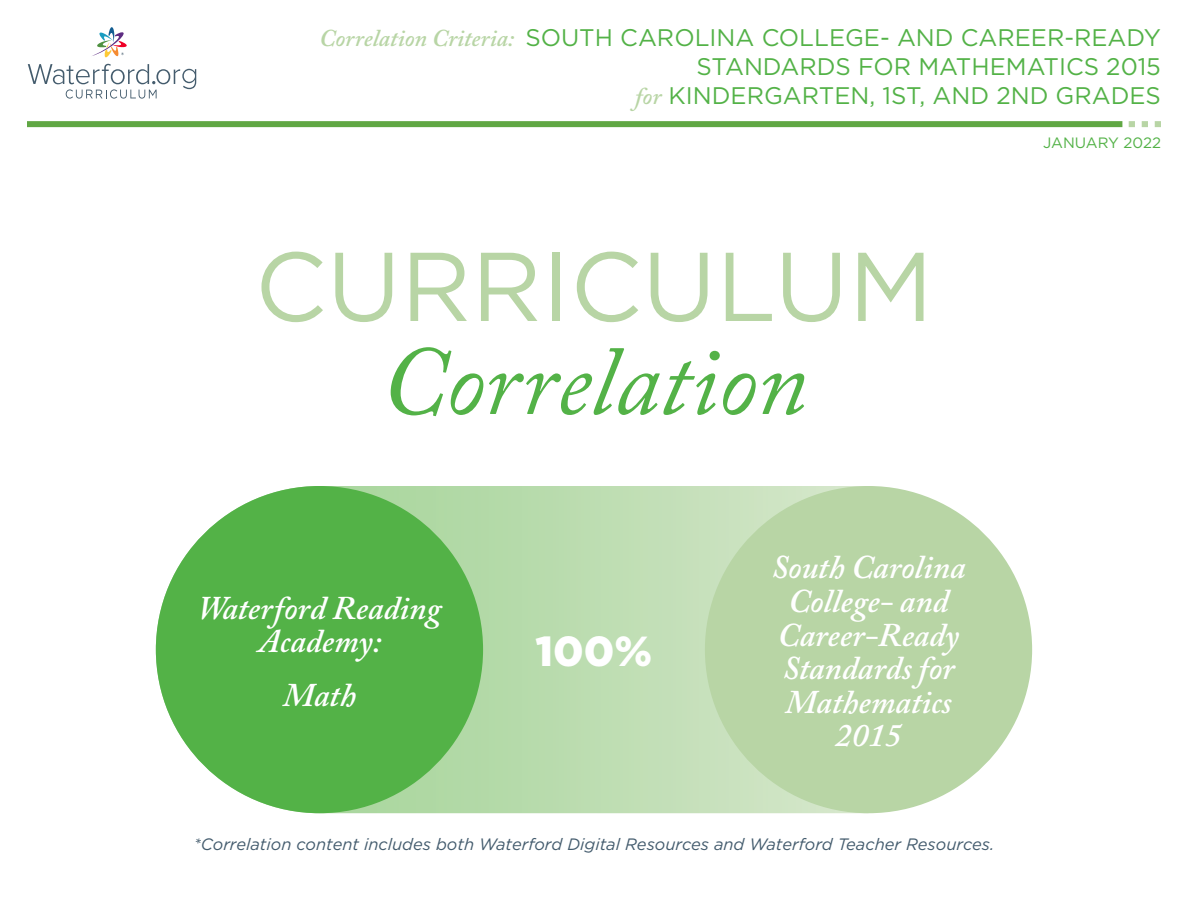
<style>
.page{position:relative;width:1188px;height:918px;background:#fff}
.page>*{position:absolute;margin:0;border:0;box-sizing:border-box;transform-origin:0 0}
.t1{font:italic 97.5px "Adobe Caslon Pro";color:#53b247}
.t2{font:97.5px "Gotham";color:#b8d5a5}
.t3{font:900 42px "Gotham";color:#fff}
.t4{font:italic 600 33px/33.6px "Adobe Caslon Pro";color:#fff;text-align:center}
.t5{font:24px/28.8px "Gotham";color:#53b247;text-align:right}
.t6{font:italic 16.5px "Gotham";color:#435b6d}
.t7{font:15px "Gotham";color:#53b247}
.s1{font-family:"Adobe Caslon Pro";font-weight:600;font-style:italic;color:#b8d5a5}
</style>
<div class="page">
<div style="left:27px;top:121px;width:1095px;height:6px;background:#60a744"></div>
<svg style="left:1129px;top:121px;width:6px;height:6px"></svg>
<svg style="left:1142px;top:121px;width:6px;height:6px"></svg>
<svg style="left:1155px;top:121px;width:6px;height:6px"></svg>
<svg style="left:156px;top:486px;width:700px;height:327px;background:#c3e0b9"></svg>
<div style="left:156px;top:486px;width:327px;height:327px;background:#53b247;border-radius:50%"></div>
<div style="left:705px;top:486px;width:327px;height:327px;background:#b8d5a5;border-radius:50%"></div>
<svg style="left:28px;top:64px;width:168px;height:35px"></svg>
<svg style="left:92px;top:27px;width:35px;height:31px"></svg>
<p class="t5" style="left:320px;top:23px;width:843px"><span class="s1">Correlation Criteria:</span> SOUTH CAROLINA COLLEGE- AND CAREER-READY<br>STANDARDS FOR MATHEMATICS 2015<br><span class="s1">for</span> KINDERGARTEN, 1ST, AND 2ND GRADES</p>
<h1 class="t2" style="left:255px;top:224px;width:680px">CURRICULUM</h1>
<h1 class="t1" style="left:381px;top:323px;width:428px">Correlation</h1>
<p class="t7" style="left:1043px;top:133px;width:119px">JANUARY 2022</p>
<h3 class="t4" style="left:197px;top:591px;width:246px">Waterford Reading<br>Academy:</h3>
<h3 class="t4" style="left:283px;top:678px;width:75px">Math</h3>
<h2 class="t3" style="left:536px;top:623px;width:118px">100%</h2>
<h3 class="t4" style="left:771px;top:550px;width:196px">South Carolina<br>College- and<br>Career-Ready<br>Standards for<br>Mathematics<br>2015</h3>
<p class="t6" style="left:194px;top:834px;width:802px">*Correlation content includes both Waterford Digital Resources and Waterford Teacher Resources.</p>
</div>
